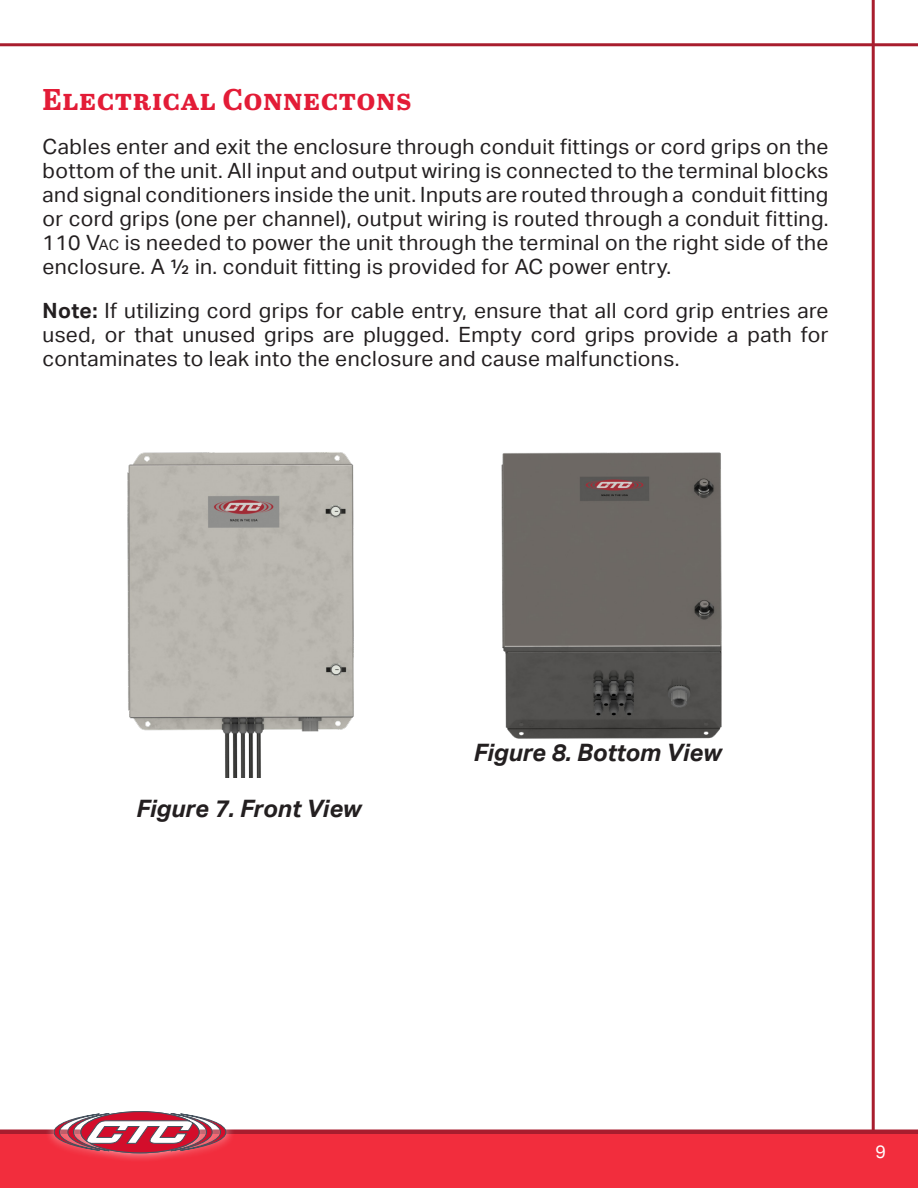
<style>
.page{position:relative;width:918px;height:1188px;background:#fff}
.page>*{position:absolute;margin:0;border:0;box-sizing:border-box;transform-origin:0 0}
.Heading{font:700 30px "Abril Text";letter-spacing:.02em;color:#e31c37}
.t1{font:italic 700 24px "Aktiv Grotesk";color:#231f20}
.Body{font:21px/24px "Aktiv Grotesk";letter-spacing:.02em;color:#231f20}
.t2{font:18px "Aktiv Grotesk";color:#fff}
.s1{font-size:14.7px}
.s2{font-weight:700}
</style>
<div class="page">
<hr style="left:872px;top:0;width:3px;height:1188px;background:#a81d2e">
<div style="left:0;top:1134px;width:918px;height:54px;background:#f22d3d"></div>
<hr style="left:0;top:1130px;width:918px;height:4px;background:#a81d2e">
<hr style="left:0;top:43px;width:918px;height:3px;background:#a81d2e">
<div style="left:45px;top:1102px;width:190px;height:61px;background:#fff;opacity:.75"></div>
<svg style="left:54px;top:1112px;width:172px;height:41px"></svg>
<img style="left:501px;top:452px;width:221px;height:287px">
<img style="left:127px;top:452px;width:227px;height:326px">
<p class="Heading" style="left:43px;top:77px;width:371px">Electrical Connectons</p>
<p class="Body" style="left:43px;top:135px;width:788px">Cables enter and exit the enclosure through conduit fittings or cord grips on the bottom of the unit. All input and output wiring is connected to the terminal blocks and signal conditioners inside the unit. Inputs are routed through a conduit fitting or cord grips (one per channel), output wiring is routed through a conduit fitting.<br>110 V<span class="s1">ac</span> is needed to power the unit through the terminal on the right side of the enclosure. A ½ in. conduit fitting is provided for AC power entry.</p>
<p class="Body" style="left:43px;top:299px;width:788px;text-align:justify"><span class="s2">Note:</span> If utilizing cord grips for cable entry, ensure that all cord grip entries are used, or that unused grips are plugged. Empty cord grips provide a path for contaminates to leak into the enclosure and cause malfunctions.</p>
<p class="t1" style="left:136px;top:795px;width:226px">Figure 7. Front View</p>
<p class="t1" style="left:474px;top:738px;width:249px">Figure 8. Bottom View</p>
<p class="t2" style="left:875px;top:1142px;width:12px">9</p>
</div>
